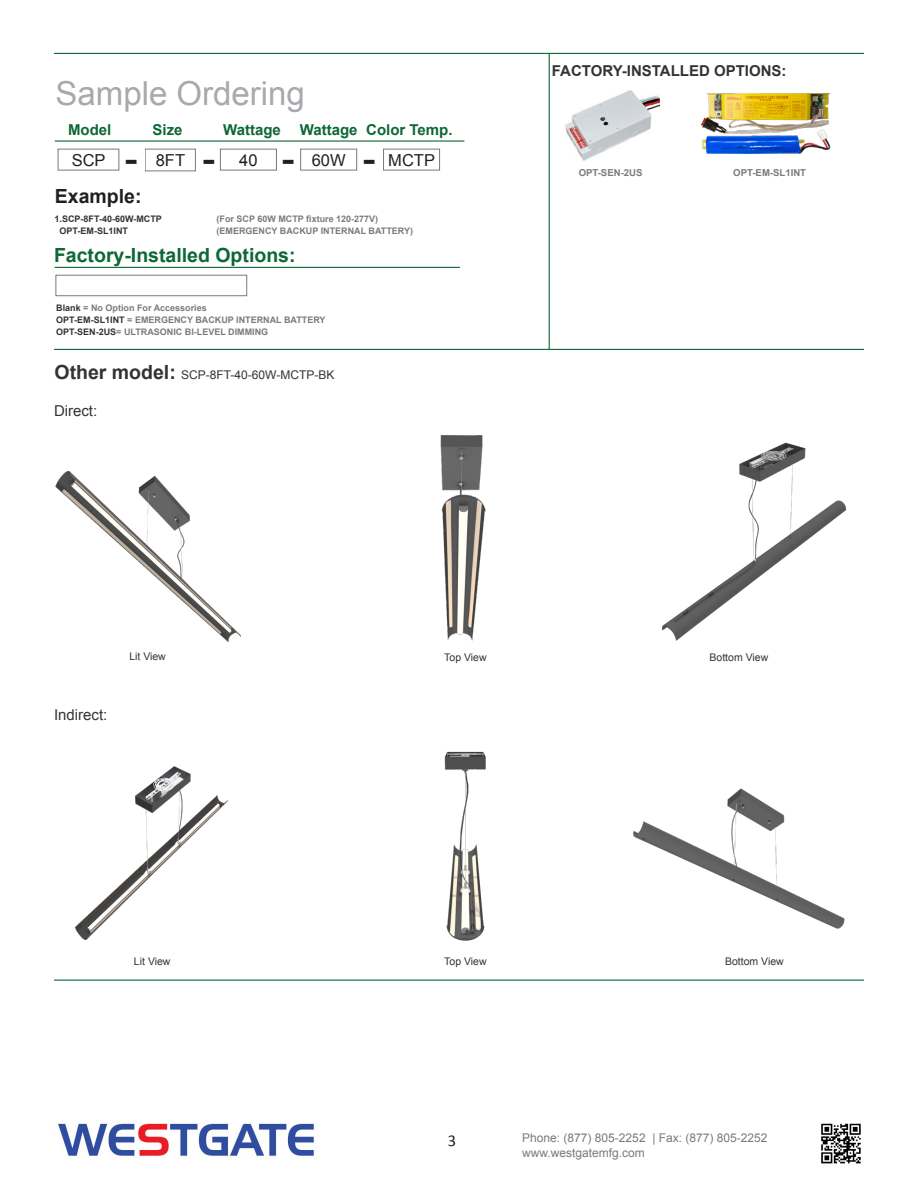
<style>
.page{position:relative;width:918px;height:1188px;background:#fff}
.page>*{position:absolute;margin:0;border:0;box-sizing:border-box;transform-origin:0 0}
.t1{font:33px "Arial";color:#a8a9ad}
.t2{font:700 28.5px "Verdana";color:#231f20}
.t3{font:700 19.5px "Arial";color:#0d6736}
.t4{font:700 19.5px "Arial";color:#231f20}
.t5{font:16.5px "Arial";color:#231f20}
.t6{font:16.5px "Calibri";color:#231f20}
.t7{font:700 15px "Arial";color:#0d6736}
.t8{font:700 15px "Arial";color:#333}
.t9{font:15px "Arial";color:#333}
.t10{font:12px "Arial";color:#787a7d}
.t11{font:12px "Arial";color:#333}
.t12{font:10.5px "Arial";color:#333}
.t13{font:700 9.6px "Arial";color:#7a7b7e}
.t14{font:700 9px "Arial";color:#7a7b7e}
.t15{font:700 9px "Arial";color:#7b7b7e}
.t16{font:700 9px "Arial";color:#333}
.t17{font:700 9px "Arial";color:#323332}
.s1{color:#7b7b7e}
.s2{color:#323332}
.s3{font-weight:700;font-size:19.5px}
</style>
<div class="page">
<hr style="left:54px;top:53px;width:810px;height:1px;background:#0d6736">
<img style="left:58px;top:1123px;width:256px;height:34px">
<img style="left:821px;top:1123px;width:40px;height:41px">
<hr style="left:54px;top:980px;width:810px;height:1px;background:#0d6736">
<hr style="left:54px;top:349px;width:810px;height:1px;background:#0d6736">
<div style="left:58px;top:149px;width:61px;height:22px;border:1px solid #787a7d"></div>
<div style="left:220px;top:149px;width:57px;height:22px;border:1px solid #787a7d"></div>
<div style="left:300px;top:149px;width:57px;height:22px;border:1px solid #787a7d"></div>
<div style="left:145px;top:149px;width:51px;height:22px;border:1px solid #787a7d"></div>
<div style="left:383px;top:149px;width:57px;height:22px;border:1px solid #787a7d"></div>
<hr style="left:55px;top:140px;width:409px;height:2px;background:#0d6736">
<img style="left:75px;top:766px;width:154px;height:174px">
<img style="left:444px;top:751px;width:42px;height:190px">
<img style="left:633px;top:788px;width:212px;height:141px">
<img style="left:55px;top:471px;width:186px;height:172px">
<img style="left:440px;top:435px;width:46px;height:206px">
<img style="left:661px;top:442px;width:186px;height:199px">
<hr style="left:549px;top:54px;width:1px;height:295px;background:#0d6736">
<hr style="left:55px;top:267px;width:405px;height:1px;background:#0d6736">
<div style="left:56px;top:275px;width:191px;height:21px;background:#fff;border:1px solid #787a7d"></div>
<img style="left:565px;top:90px;width:95px;height:71px">
<img style="left:701px;top:92px;width:130px;height:62px">
<p class="t1" style="left:56px;top:72px;width:251px">Sample Ordering</p>
<p class="t7" style="left:153px;top:120px;width:32px">Size</p>
<p class="t7" style="left:366px;top:120px;width:88px">Color Temp.</p>
<p class="t7" style="left:68px;top:120px;width:45px">Model</p>
<p class="t7" style="left:223px;top:120px;width:59px">Wattage</p>
<p class="t7" style="left:300px;top:120px;width:59px">Wattage</p>
<p class="t5" style="left:72px;top:149px;width:35px">SCP</p>
<p class="t5" style="left:156px;top:149px;width:31px">8FT</p>
<p class="t5" style="left:239px;top:149px;width:20px">40</p>
<p class="t5" style="left:312px;top:149px;width:35px">60W</p>
<p class="t5" style="left:388px;top:149px;width:48px">MCTP</p>
<p class="t2" style="left:124px;top:142px;width:15px">-</p>
<p class="t2" style="left:202px;top:142px;width:15px">-</p>
<p class="t2" style="left:282px;top:142px;width:15px">-</p>
<p class="t2" style="left:363px;top:142px;width:15px">-</p>
<p class="t4" style="left:55px;top:184px;width:88px">Example:</p>
<p class="t16" style="left:55px;top:213px;width:109px">1.SCP-8FT-40-60W-MCTP</p>
<p class="t15" style="left:217px;top:213px;width:163px">(For SCP 60W MCTP fixture 120-277V)</p>
<p class="t17" style="left:60px;top:225px;width:70px">OPT-EM-SL1INT</p>
<p class="t14" style="left:217px;top:225px;width:198px"><span class="s1">(</span>EMERGENCY BACKUP INTERNAL BATTERY<span class="s1">)</span></p>
<p class="t3" style="left:54px;top:242px;width:243px">Factory-Installed Options:</p>
<p class="t14" style="left:56px;top:302px;width:152px"><span class="s2">Blank</span> = No Option For Accessories</p>
<p class="t14" style="left:56px;top:314px;width:271px"><span class="s2">OPT-EM-SL1INT</span> = EMERGENCY BACKUP INTERNAL BATTERY</p>
<p class="t14" style="left:56px;top:326px;width:213px"><span class="s2">OPT-SEN-2US</span>= ULTRASONIC BI-LEVEL DIMMING</p>
<p class="t11" style="left:55px;top:367px;width:281px"><span class="s3">Other model:</span> SCP-8FT-40-60W-MCTP-BK</p>
<p class="t9" style="left:54px;top:401px;width:45px">Direct:</p>
<p class="t8" style="left:552px;top:61px;width:236px">FACTORY-INSTALLED OPTIONS:</p>
<p class="t13" style="left:579px;top:166px;width:65px">OPT-SEN-2US</p>
<p class="t13" style="left:733px;top:166px;width:74px">OPT-EM-SL1INT</p>
<p class="t9" style="left:54px;top:705px;width:55px">Indirect:</p>
<p class="t12" style="left:129px;top:650px;width:38px">Lit View</p>
<p class="t12" style="left:444px;top:650px;width:44px">Top View</p>
<p class="t12" style="left:710px;top:650px;width:60px">Bottom View</p>
<p class="t12" style="left:134px;top:954px;width:38px">Lit View</p>
<p class="t12" style="left:444px;top:955px;width:44px">Top View</p>
<p class="t12" style="left:725px;top:955px;width:60px">Bottom View</p>
<p class="t6" style="left:448px;top:1131px;width:10px">3</p>
<p class="t10" style="left:522px;top:1130px;width:247px">Phone: (877) 805-2252 | Fax: (877) 805-2252</p>
<p class="t10" style="left:522px;top:1145px;width:124px">www.westgatemfg.com</p>
</div>
